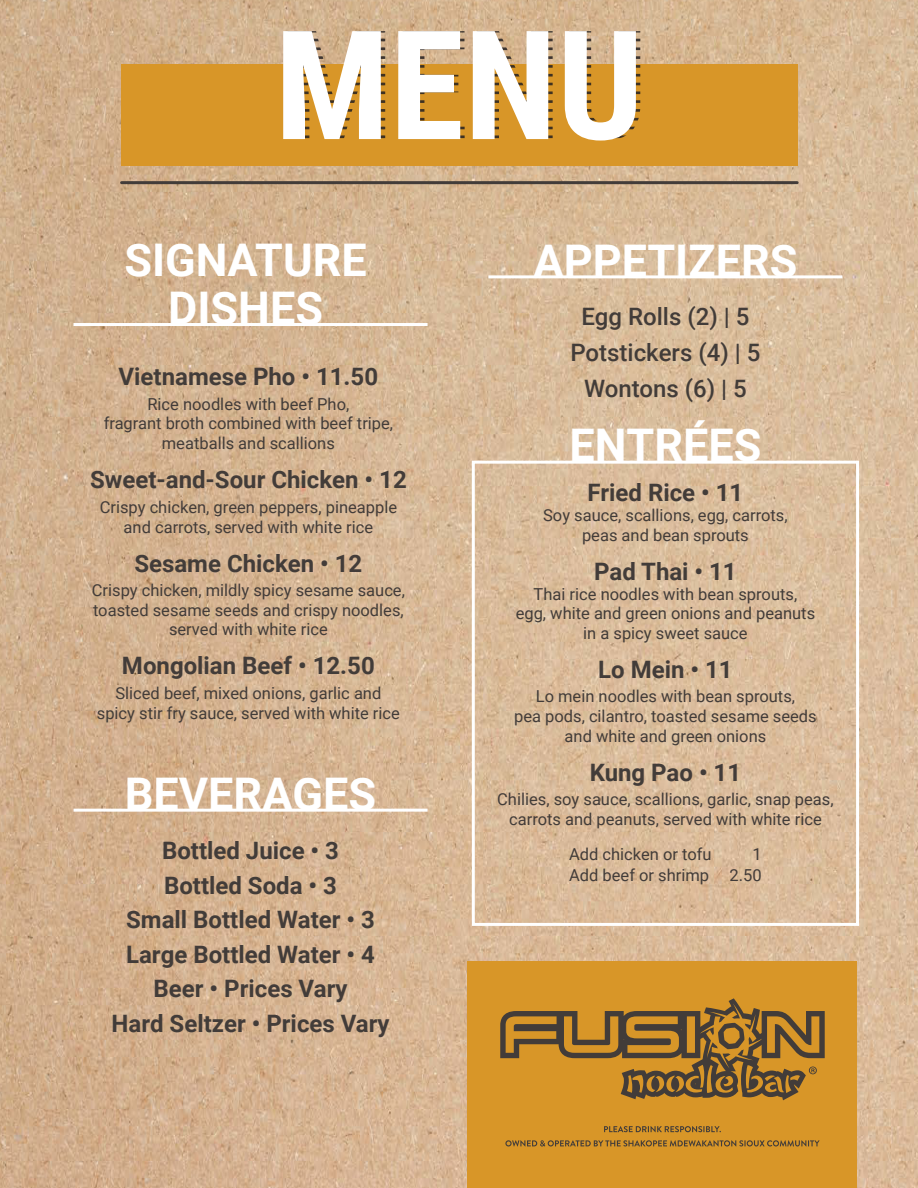
<style>
.page{position:relative;width:918px;height:1188px;background:#fff}
.page>*{position:absolute;margin:0;border:0;box-sizing:border-box;transform-origin:0 0}
.t1{font:700 151.8px "Roboto Condensed";color:#fff}
.t2{font:700 45px/48px "Roboto";color:#fff;text-align:center}
.t3{font:700 24px/34.5px "Roboto";color:#423c39;text-align:center}
.t4{font:500 24px/36px "Roboto";color:#423c39;text-align:center}
.t5{font:16.5px/19.8px "Roboto";color:#423c39;text-align:center}
</style>
<div class="page">
<img style="left:0;top:0;width:918px;height:1188px">
<div style="left:472px;top:461px;width:387px;height:465px;border:3px solid #fff"></div>
<hr style="left:488px;top:275px;width:354px;height:3px;background:#fff">
<hr style="left:74px;top:809px;width:354px;height:3px;background:#fff">
<hr style="left:74px;top:323px;width:354px;height:3px;background:#fff">
<div style="left:468px;top:961px;width:389px;height:227px;background:#d89628"></div>
<svg style="left:500px;top:998px;width:325px;height:102px"></svg>
<svg style="left:604px;top:1126px;width:117px;height:6px"></svg>
<svg style="left:505px;top:1140px;width:315px;height:7px"></svg>
<div style="left:121px;top:64px;width:676px;height:101px;background:#d89628"></div>
<svg style="left:288px;top:31px;width:352px;height:108px"></svg>
<hr style="left:122px;top:181px;width:675px;height:3px;background:#423c39">
<h1 class="t1" style="left:275px;top:-21px;width:371px">MENU</h1>
<h2 class="t2" style="left:124px;top:235px;width:244px">SIGNATURE<br>DISHES</h2>
<h3 class="t3" style="left:119px;top:359px;width:261px">Vietnamese Pho • 11.50</h3>
<p class="t5" style="left:104px;top:393px;width:291px">Rice noodles with beef Pho,<br>fragrant broth combined with beef tripe, meatballs and scallions</p>
<h3 class="t3" style="left:90px;top:462px;width:318px">Sweet-and-Sour Chicken • 12</h3>
<p class="t5" style="left:100px;top:496px;width:299px">Crispy chicken, green peppers, pineapple and carrots, served with white rice</p>
<h3 class="t3" style="left:134px;top:545px;width:229px">Sesame Chicken • 12</h3>
<p class="t5" style="left:92px;top:580px;width:315px">Crispy chicken, mildly spicy sesame sauce, toasted sesame seeds and crispy noodles, served with white rice</p>
<h3 class="t3" style="left:122px;top:648px;width:254px">Mongolian Beef • 12.50</h3>
<p class="t5" style="left:97px;top:682px;width:305px">Sliced beef, mixed onions, garlic and spicy stir fry sauce, served with white rice</p>
<h2 class="t2" style="left:125px;top:768px;width:253px">BEVERAGES</h2>
<h3 class="t3" style="left:112px;top:833px;width:280px">Bottled Juice • 3<br>Bottled Soda • 3<br>Small Bottled Water • 3<br>Large Bottled Water • 4<br>Beer • Prices Vary<br>Hard Seltzer • Prices Vary</h3>
<h2 class="t2" style="left:533px;top:235px;width:266px">APPETIZERS</h2>
<h3 class="t4" style="left:570px;top:297px;width:192px">Egg Rolls (2) | 5<br>Potstickers (4) | 5<br>Wontons (6) | 5</h3>
<h2 class="t2" style="left:569px;top:420px;width:194px">ENTRÉES</h2>
<h3 class="t3" style="left:588px;top:475px;width:157px">Fried Rice • 11</h3>
<p class="t5" style="left:543px;top:505px;width:246px">Soy sauce, scallions, egg, carrots, peas and bean sprouts</p>
<h3 class="t3" style="left:594px;top:553px;width:144px">Pad Thai • 11</h3>
<p class="t5" style="left:516px;top:583px;width:301px">Thai rice noodles with bean sprouts,<br>egg, white and green onions and peanuts in a spicy sweet sauce</p>
<h3 class="t3" style="left:598px;top:652px;width:136px">Lo Mein • 11</h3>
<p class="t5" style="left:514px;top:686px;width:304px">Lo mein noodles with bean sprouts,<br>pea pods, cilantro, toasted sesame seeds and white and green onions</p>
<h3 class="t3" style="left:590px;top:754px;width:153px">Kung Pao • 11</h3>
<p class="t5" style="left:497px;top:789px;width:338px">Chilies, soy sauce, scallions, garlic, snap peas, carrots and peanuts, served with white rice</p>
<p class="t5" style="left:569px;top:843px;width:144px">Add chicken or tofu</p>
<p class="t5" style="left:569px;top:843px;width:194px;line-height:21px;text-align:right">1<br>Add beef or shrimp 2.50</p>
</div>
